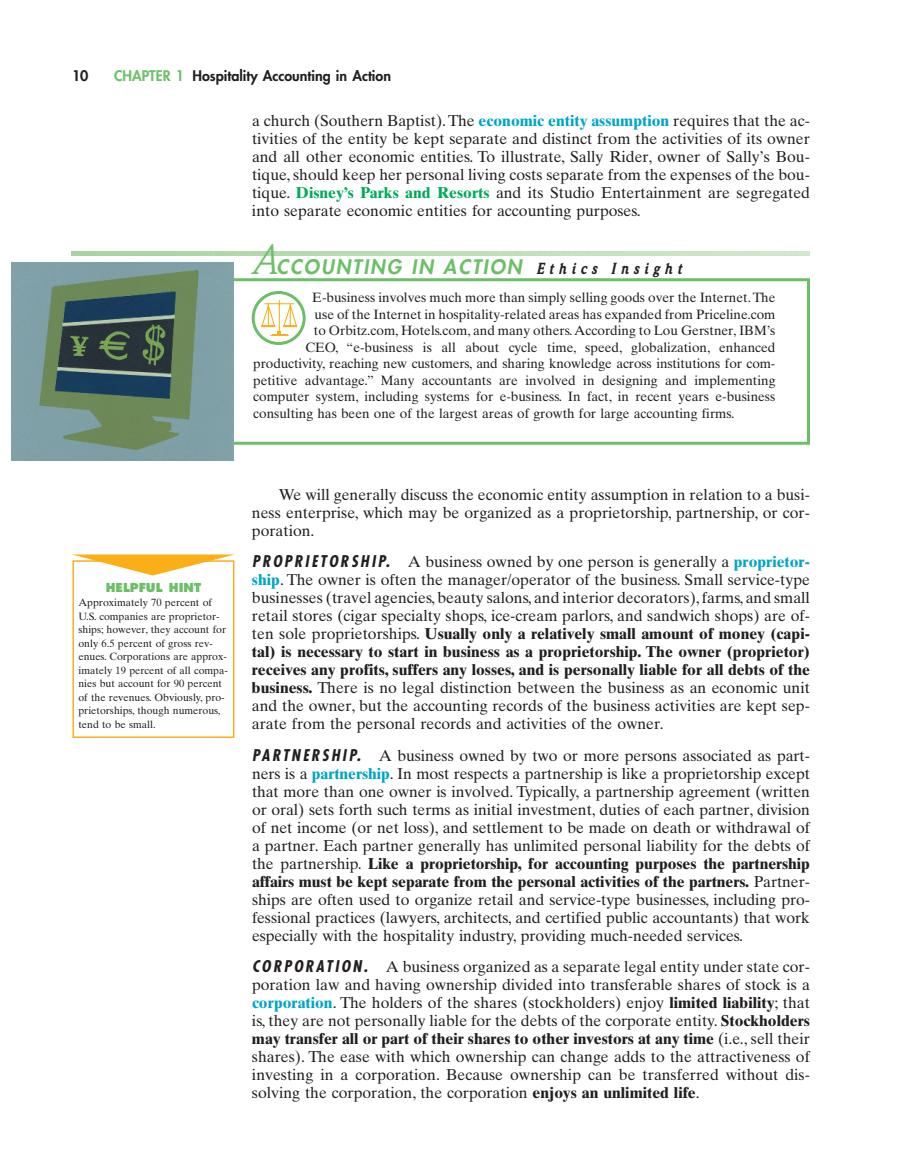
<style>
.page{position:relative;width:918px;height:1175px;background:#fff}
.page>*{position:absolute;margin:0;border:0;box-sizing:border-box;transform-origin:0 0}
.t1{font:italic 800 19.5px "Futura";color:#6bc067}
.t2{font:15.75px/18px "Times Ten";color:#231f20;text-align:justify}
.t3{font:800 14.25px "Futura";color:#231f20}
.t4{font:13.5px "Times Ten";color:#231f20}
.t5{font:800 12px "Futura";color:#6bc067}
.t6{font:10.5px/13.5px "Times Ten";color:#231f20}
.s1{color:#6bc067}
.s2{font-weight:700;color:#00a5c8}
.s3{font-weight:700;color:#00ab5b}
.s4{font-family:"Weidemann";font-weight:400;font-size:42px}
.s5{font-family:"Weidemann";font-weight:900;font-size:15.75px;color:#231f20}
.s6{font-family:"Futura";font-weight:700;font-style:italic;font-stretch:condensed}
.s7{font-weight:700}
</style>
<div class="page">
<svg style="left:11px;top:251px;width:799px;height:487px"></svg>
<p class="t3" style="left:72px;top:68px;width:18px">10</p>
<p class="t3" style="left:114px;top:68px;width:279px"><span class="s1">CHAPTER 1</span> Hospitality Accounting in Action</p>
<p class="t2" style="left:252px;top:113px;width:560px">a church (Southern Baptist). The <span class="s2">economic entity assumption</span> requires that the ac&shy;tivities of the entity be kept separate and distinct from the activities of its owner and all other economic entities. To illustrate, Sally Rider, owner of Sally’s Bou&shy;tique, should keep her personal living costs separate from the expenses of the bou&shy;tique. <span class="s3">Disney’s Parks and Resorts</span> and its Studio Entertainment are segregated into separate economic entities for accounting purposes.</p>
<p class="t1" style="left:251px;top:256px;width:432px"><span class="s4">A</span>CCOUNTING IN ACTION <span class="s5">E t h i c s I n s i g h t</span></p>
<p class="t4" style="left:312px;top:292px;width:465px">E-business involves much more than simply selling goods over the Internet. The</p>
<p class="t4" style="left:315px;top:309px;width:462px">use of the Internet in hospitality-related areas has expanded from Priceline.com</p>
<p class="t4" style="left:314px;top:325px;width:463px">to Orbitz.com, Hotels.com, and many others.According to Lou Gerstner, IBM’s</p>
<p class="t4" style="left:305px;top:342px;width:472px">CEO, “e-business is all about cycle time, speed, globalization, enhanced</p>
<p class="t4" style="left:253px;top:358px;width:524px">productivity, reaching new customers, and sharing knowledge across institutions for com-</p>
<p class="t4" style="left:253px;top:375px;width:524px">petitive advantage.” Many accountants are involved in designing and implementing</p>
<p class="t4" style="left:253px;top:391px;width:524px">computer system, including systems for e-business. In fact, in recent years e-business</p>
<p class="t4" style="left:253px;top:408px;width:483px">consulting has been one of the largest areas of growth for large accounting firms.</p>
<p class="t5" style="left:106px;top:582px;width:97px">HELPFUL HINT</p>
<p class="t6" style="left:78px;top:597px;width:151px">Approximately 70 percent of<br>U.S. companies are proprietor&shy;ships; however, they account for only 6.5 percent of gross rev&shy;enues. Corporations are approx&shy;imately 19 percent of all compa&shy;nies but account for 90 percent of the revenues. Obviously, pro&shy;prietorships, though numerous, tend to be small.</p>
<p class="t2" style="left:252px;top:487px;width:559px;text-indent:27px">We will generally discuss the economic entity assumption in relation to a busi&shy;ness enterprise, which may be organized as a proprietorship, partnership, or cor&shy;poration.</p>
<p class="t2" style="left:252px;top:554px;width:560px"><span class="s6">PROPRIETORSHIP.</span> A business owned by one person is generally a <span class="s2">proprietor&shy;ship</span>. The owner is often the manager/operator of the business. Small service-type businesses (travel agencies, beauty salons, and interior decorators), farms, and small retail stores (cigar specialty shops, ice-cream parlors, and sandwich shops) are of&shy;ten sole proprietorships. <span class="s7">Usually only a relatively small amount of money (capi&shy;tal) is necessary to start in business as a proprietorship. The owner (proprietor) receives any profits, suffers any losses, and is personally liable for all debts of the business.</span> There is no legal distinction between the business as an economic unit and the owner, but the accounting records of the business activities are kept sep&shy;arate from the personal records and activities of the owner.</p>
<p class="t2" style="left:252px;top:748px;width:560px"><span class="s6">PARTNERSHIP.</span> A business owned by two or more persons associated as part&shy;ners is a <span class="s2">partnership</span>. In most respects a partnership is like a proprietorship except that more than one owner is involved. Typically, a partnership agreement (written or oral) sets forth such terms as initial investment, duties of each partner, division of net income (or net loss), and settlement to be made on death or withdrawal of a partner. Each partner generally has unlimited personal liability for the debts of the partnership. <span class="s7">Like a proprietorship, for accounting purposes the partnership affairs must be kept separate from the personal activities of the partners.</span> Partner&shy;ships are often used to organize retail and service-type businesses, including pro&shy;fessional practices (lawyers, architects, and certified public accountants) that work especially with the hospitality industry, providing much-needed services.</p>
<p class="t2" style="left:252px;top:959px;width:560px"><span class="s6">CORPORATION.</span> A business organized as a separate legal entity under state cor&shy;poration law and having ownership divided into transferable shares of stock is a <span class="s2">corporation</span>. The holders of the shares (stockholders) enjoy <span class="s7">limited liability</span>; that is, they are not personally liable for the debts of the corporate entity. <span class="s7">Stockholders may transfer all or part of their shares to other investors at any time</span> (i.e., sell their shares). The ease with which ownership can change adds to the attractiveness of investing in a corporation. Because ownership can be transferred without dis&shy;solving the corporation, the corporation <span class="s7">enjoys an unlimited life</span>.</p>
</div>
